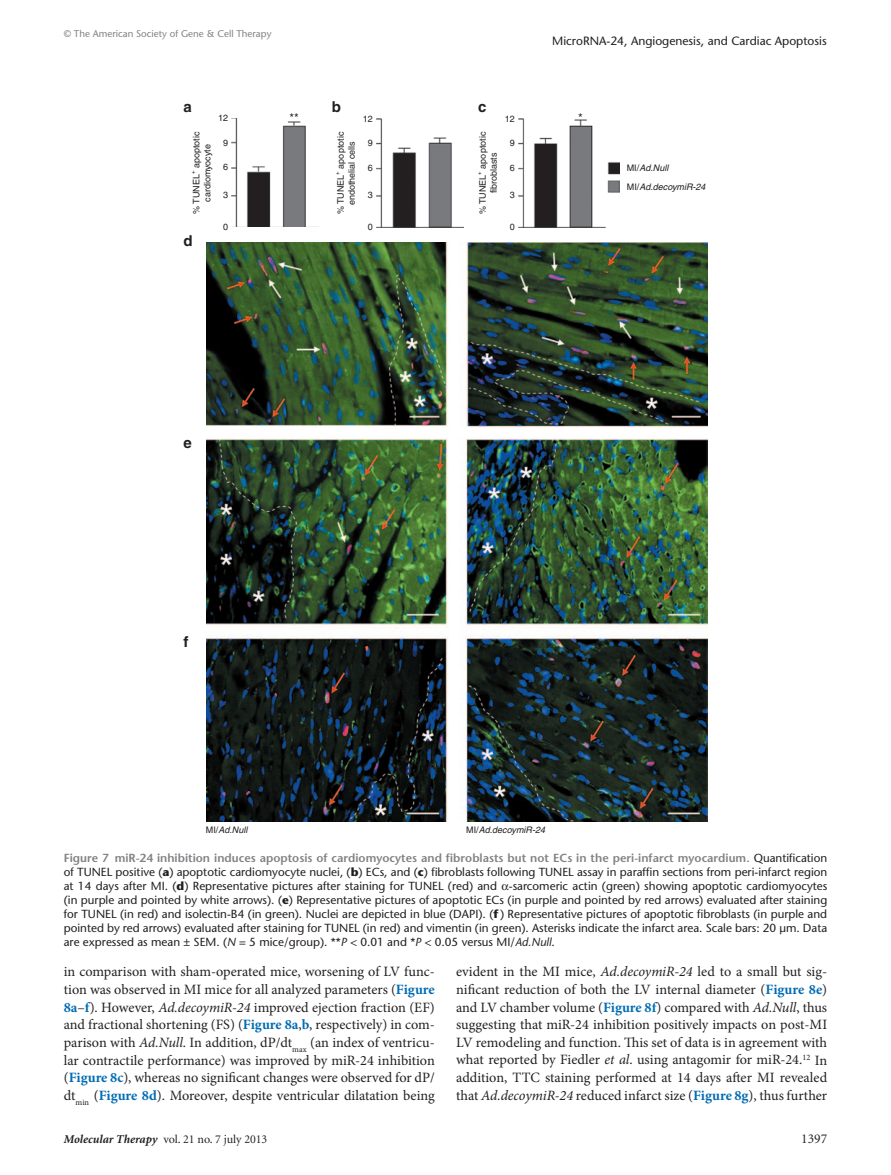
<style>
.page{position:relative;width:891px;height:1175px;background:#fff}
.page>*{position:absolute;margin:0;border:0;box-sizing:border-box;transform-origin:0 0}
.t1{font:700 15px "Helvetica";color:#231f20}
.t2{font:14.25px/17.7px "Minion Pro";color:#231f20;text-align:justify}
.t3{font:13.5px "Minion";color:#231f20}
.t4{font:12px "Stone Sans";color:#231f20}
.t5{font:12px "Minion";color:#231f20}
.t6{font:12px "Helvetica";color:#231f20}
.t7{font:11.7px/14.1px "Stone Sans";color:#231f20;text-align:justify}
.t8{font:600 11.7px "ITC Stone Sans";color:#808285}
.t9{font:9.75px "Stone Sans";color:#808285}
.t10{font:9px/10.8px "Helvetica";color:#231f20}
.t11{font:italic 9px "Helvetica";color:#231f20}
.t12{font:6px "Helvetica";color:#231f20}
.s1{font-style:normal}
.s2{font-family:"Stone Sans";font-weight:400;color:#231f20}
.s3{font-weight:700}
.s4{font-style:italic}
.s5{font-weight:700;color:#006cb3}
.s6{font-weight:700;font-style:italic}
</style>
<div class="page">
<img style="left:207px;top:243px;width:500px;height:578px">
<img style="left:376px;top:118px;width:88px;height:110px">
<img style="left:231px;top:118px;width:88px;height:109px">
<img style="left:518px;top:118px;width:102px;height:110px">
<p class="t9" style="left:64px;top:28px;width:209px">© The American Society of Gene &amp; Cell Therapy</p>
<p class="t4" style="left:552px;top:34px;width:276px">MicroRNA-24, Angiogenesis, and Cardiac Apoptosis</p>
<p class="t1" style="left:184px;top:98px;width:10px">a</p>
<p class="t10" style="left:218px;top:113px;width:12px">12</p>
<p class="t6" style="left:289px;top:111px;width:11px">**</p>
<p class="t1" style="left:332px;top:98px;width:11px">b</p>
<p class="t1" style="left:478px;top:98px;width:10px">c</p>
<p class="t10" style="left:363px;top:113px;width:12px">12</p>
<p class="t10" style="left:505px;top:113px;width:12px">12</p>
<p class="t6" style="left:578px;top:110px;width:6px">*</p>
<p class="t10" style="left:191px;top:202px;width:71px;text-indent:33px;rotate:-90deg">apoptotic cardiomyocyte</p>
<p class="t10" style="left:223px;top:138px;width:7px">9</p>
<p class="t10" style="left:223px;top:162px;width:7px">6</p>
<p class="t12" style="left:189px;top:174px;width:5px;rotate:-90deg">+</p>
<p class="t10" style="left:191px;top:214px;width:41px;rotate:-90deg">% TUNEL</p>
<p class="t10" style="left:223px;top:189px;width:7px">3</p>
<p class="t10" style="left:335px;top:205px;width:75px;text-indent:37px;rotate:-90deg">apoptotic endothelial cells</p>
<p class="t10" style="left:368px;top:138px;width:7px">9</p>
<p class="t10" style="left:368px;top:162px;width:7px">6</p>
<p class="t12" style="left:334px;top:174px;width:5px;rotate:-90deg">+</p>
<p class="t10" style="left:335px;top:214px;width:41px;rotate:-90deg">% TUNEL</p>
<p class="t10" style="left:368px;top:189px;width:7px">3</p>
<p class="t10" style="left:477px;top:193px;width:63px;text-indent:25px;rotate:-90deg">apoptotic fibroblasts</p>
<p class="t10" style="left:510px;top:138px;width:7px">9</p>
<p class="t10" style="left:510px;top:162px;width:7px">6</p>
<p class="t11" style="left:627px;top:163px;width:43px"><span class="s1">MI/</span>Ad.Null</p>
<p class="t12" style="left:476px;top:174px;width:5px;rotate:-90deg">+</p>
<p class="t10" style="left:477px;top:214px;width:41px;rotate:-90deg">% TUNEL</p>
<p class="t11" style="left:627px;top:182px;width:80px"><span class="s1">MI/</span>Ad.decoymiR-24</p>
<p class="t10" style="left:510px;top:189px;width:7px">3</p>
<p class="t10" style="left:223px;top:221px;width:7px">0</p>
<p class="t10" style="left:368px;top:221px;width:7px">0</p>
<p class="t10" style="left:510px;top:221px;width:7px">0</p>
<p class="t1" style="left:184px;top:231px;width:11px">d</p>
<p class="t1" style="left:184px;top:433px;width:10px">e</p>
<p class="t1" style="left:184px;top:632px;width:6px">f</p>
<p class="t11" style="left:206px;top:824px;width:43px"><span class="s1">MI/</span>Ad.Null</p>
<p class="t11" style="left:466px;top:824px;width:80px"><span class="s1">MI/</span>Ad.decoymiR-24</p>
<p class="t8" style="left:64px;top:850px;width:765px">Figure 7 miR-24 inhibition induces apoptosis of cardiomyocytes and fibroblasts but not ECs in the peri-infarct myocardium. <span class="s2">Quantification</span></p>
<p class="t7" style="left:64px;top:864px;width:765px">of TUNEL positive (<span class="s3">a</span>) apoptotic cardiomyocyte nuclei, (<span class="s3">b</span>) ECs, and (<span class="s3">c</span>) fibroblasts following TUNEL assay in paraffin sections from peri-infarct region at 14 days after MI. (<span class="s3">d</span>) Representative pictures after staining for TUNEL (red) and -sarcomeric actin (green) showing apoptotic cardiomyocytes (in purple and pointed by white arrows). (<span class="s3">e</span>) Representative pictures of apoptotic ECs (in purple and pointed by red arrows) evaluated after staining for TUNEL (in red) and isolectin-B4 (in green). Nuclei are depicted in blue (DAPI). (<span class="s3">f</span> ) Representative pictures of apoptotic fibroblasts (in purple and pointed by red arrows) evaluated after staining for TUNEL (in red) and vimentin (in green). Asterisks indicate the infarct area. Scale bars: 20 µm. Data are expressed as mean ± SEM. (<span class="s4">N</span> = 5 mice/group). **<span class="s4">P</span> &lt; 0.01 and *<span class="s4">P</span> &lt; 0.05 versus MI/<span class="s4">Ad.Null</span>.</p>
<p class="t2" style="left:64px;top:962px;width:373px">in comparison with sham-operated mice, worsening of LV func&shy;tion was observed in MI mice for all analyzed parameters (<span class="s5">Figure 8a</span>–<span class="s5">f</span>). However, <span class="s4">Ad.decoymiR-24</span> improved ejection fraction (EF) and fractional shortening (FS) (<span class="s5">Figure 8a</span>,<span class="s5">b</span>, respectively) in com&shy;parison with <span class="s4">Ad.Null</span>. In addition, dP/dt<sub>max</sub> (an index of ventricu&shy;lar contractile performance) was improved by miR-24 inhibition (<span class="s5">Figure 8c</span>), whereas no significant changes were observed for dP/ dt<sub>min</sub> (<span class="s5">Figure 8d</span>). Moreover, despite ventricular dilatation being</p>
<p class="t2" style="left:456px;top:962px;width:373px">evident in the MI mice, <span class="s4">Ad.decoymiR-24</span> led to a small but sig&shy;nificant reduction of both the LV internal diameter (<span class="s5">Figure 8e</span>) and LV chamber volume (<span class="s5">Figure 8f</span>) compared with <span class="s4">Ad.Null</span>, thus suggesting that miR-24 inhibition positively impacts on post-MI LV remodeling and function. This set of data is in agreement with what reported by Fiedler <span class="s4">et al</span>. using antagomir for miR-24.<sup>12</sup> In addition, TTC staining performed at 14 days after MI revealed that <span class="s4">Ad.decoymiR-24</span> reduced infarct size (<span class="s5">Figure 8g</span>), thus further</p>
<p class="t5" style="left:64px;top:1133px;width:205px"><span class="s6">Molecular Therapy</span> vol. 21 no. 7 july 2013</p>
<p class="t3" style="left:801px;top:1132px;width:27px">1397</p>
</div>
